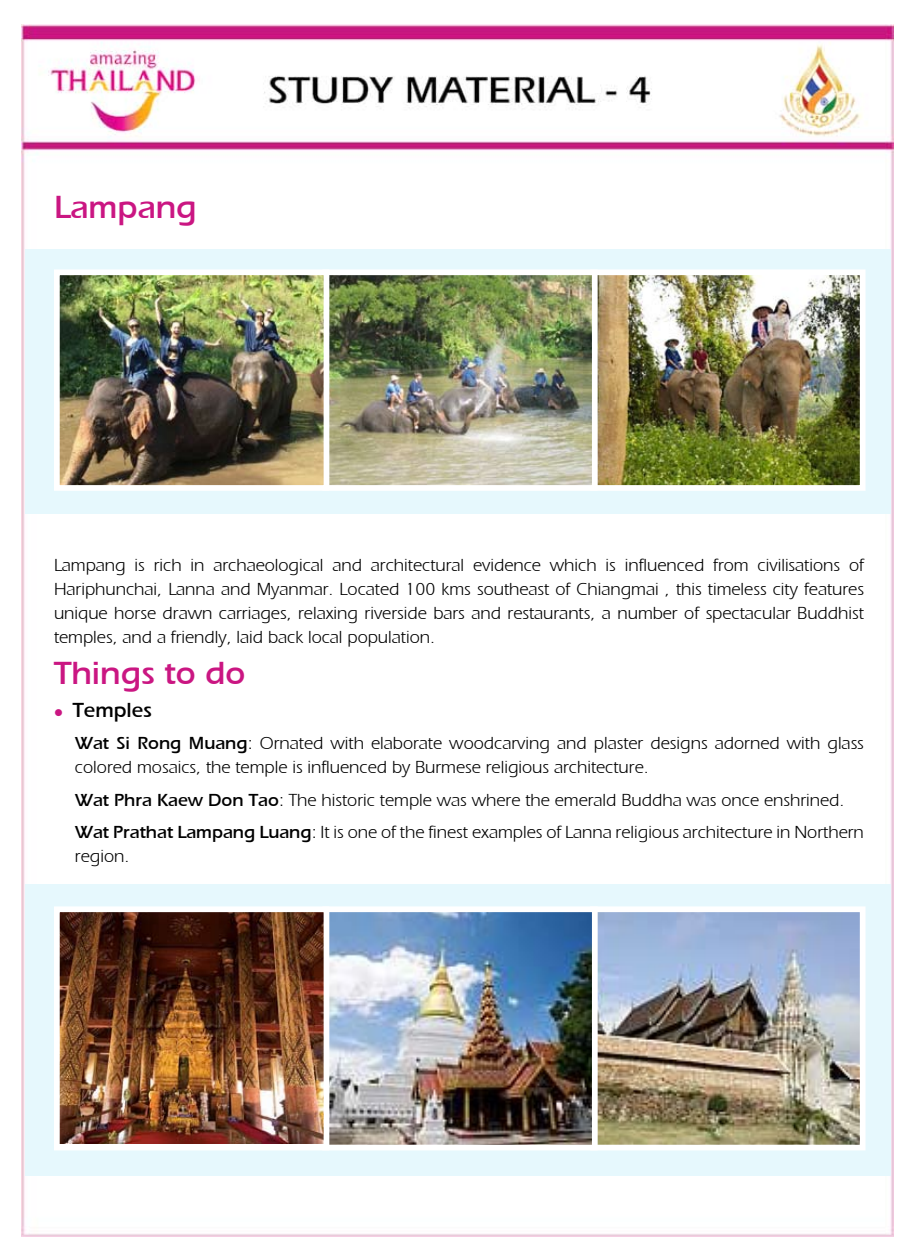
<style>
.page{position:relative;width:918px;height:1260px;background:#fff}
.page>*{position:absolute;margin:0;border:0;box-sizing:border-box;transform-origin:0 0}
.t1{font:33px "Aquiline Book Bold SWFTE";color:#ca1682}
.t2{font:21px "Aquiline Book Bold SWFTE";color:#000}
.t3{font:18px/24px "Aquiline Book Regular SWFTE";color:#000}
.s1{color:#ca1682}
.s2{font-family:"Aquiline Book Bold SWFTE"}
</style>
<div class="page">
<img style="left:22px;top:24px;width:872px;height:1211px">
<div style="left:25px;top:249px;width:865px;height:264px;background:#e6f8fd"></div>
<img style="left:598px;top:276px;width:261px;height:208px">
<div style="left:590px;top:269px;width:276px;height:222px;border:6px solid #fff"></div>
<img style="left:329px;top:276px;width:262px;height:208px">
<div style="left:322px;top:269px;width:276px;height:222px;border:6px solid #fff"></div>
<img style="left:61px;top:276px;width:261px;height:208px">
<div style="left:54px;top:269px;width:275px;height:222px;border:6px solid #fff"></div>
<div style="left:25px;top:884px;width:865px;height:291px;background:#e6f8fd"></div>
<img style="left:598px;top:913px;width:261px;height:230px">
<div style="left:590px;top:906px;width:276px;height:244px;border:6px solid #fff"></div>
<img style="left:329px;top:913px;width:262px;height:230px">
<div style="left:322px;top:906px;width:276px;height:244px;border:6px solid #fff"></div>
<img style="left:61px;top:913px;width:261px;height:230px">
<div style="left:54px;top:906px;width:275px;height:244px;border:6px solid #fff"></div>
<h1 class="t1" style="left:54px;top:187px;width:144px">Lampang</h1>
<p class="t3" style="left:54px;top:553px;width:812px;text-align:justify">Lampang is rich in archaeological and architectural evidence which is influenced from civilisations of Hariphunchai, Lanna and Myanmar. Located 100 kms southeast of Chiangmai , this timeless city features unique horse drawn carriages, relaxing riverside bars and restaurants, a number of spectacular Buddhist temples, and a friendly, laid back local population.</p>
<h1 class="t1" style="left:54px;top:654px;width:193px">Things to do</h1>
<p class="t2" style="left:54px;top:697px;width:100px"><span class="s1">●</span> Temples</p>
<p class="t3" style="left:75px;top:731px;width:790px"><span class="s2">Wat Si Rong Muang</span>: Ornated with elaborate woodcarving and plaster designs adorned with glass colored mosaics, the temple is influenced by Burmese religious architecture.</p>
<p class="t3" style="left:75px;top:783px;width:790px;line-height:32.5px"><span class="s2">Wat Phra Kaew Don Tao</span>: The historic temple was where the emerald Buddha was once enshrined.<br><span class="s2">Wat Prathat Lampang Luang</span>: It is one of the finest examples of Lanna religious architecture in Northern</p>
<p class="t3" style="left:75px;top:844px;width:56px">region.</p>
</div>
